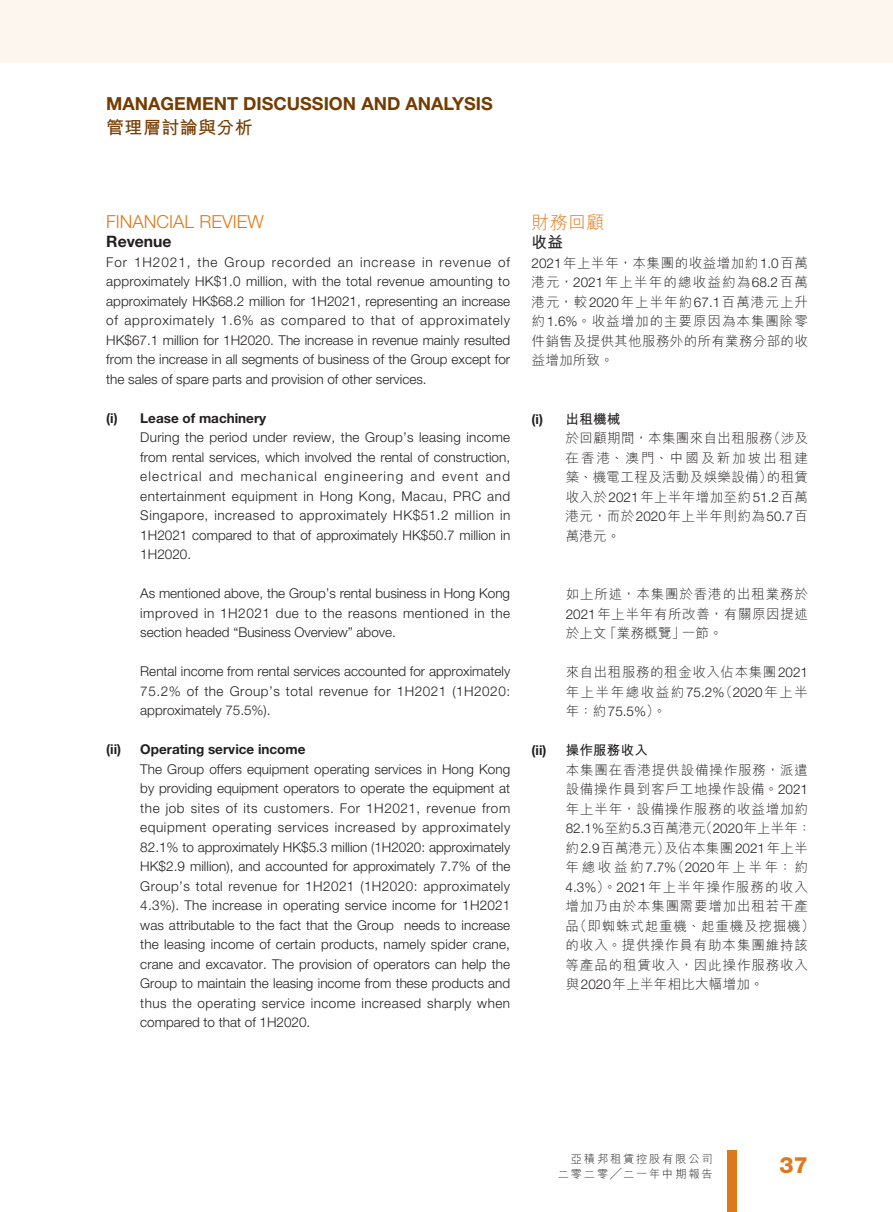
<style>
.page{position:relative;width:893px;height:1212px;background:#fff}
.page>*{position:absolute;margin:0;border:0;box-sizing:border-box;transform-origin:0 0}
.t1{font:800 22.5px "Helvetica Neue LT Std";color:#de791b}
.t2{font:700 18px "Helvetica Neue LT Std";color:#753c00}
.t3{font:300 18px "Helvetica Neue LT Std";color:#de791b}
.t4{font:700 18px "M Hei HK";letter-spacing:.02em;color:#753c00}
.t5{font:300 18px "M Hei HK";color:#de791b}
.t6{font:700 15.75px "Helvetica Neue LT Std";color:#231f20}
.t7{font:700 15.75px "M Hei HK";color:#231f20}
.t8{font:300 13.5px/19.5px "Helvetica Neue LT Std";color:#231f20;text-align:justify}
.t9{font:300 13.5px/19.5px "M Hei HK";letter-spacing:.06em;color:#231f20;text-align:justify}
.t10{font:300 13.5px/19.5px "M Hei HK";letter-spacing:.03em;color:#231f20}
.t11{font:700 13.5px "Helvetica Neue LT Std";color:#231f20}
.t12{font:300 11.25px/14.2px "M Hei HK";letter-spacing:.16em;color:#231f20;text-align:right}
.s1{font-family:"Helvetica Neue LT Std"}
.s2{font-family:"Helvetica Neue LT Std";font-weight:700}
.s3{font-weight:700}
.s4{font-family:"M Hei HK"}
</style>
<div class="page">
<img style="left:0;top:0;width:893px;height:1212px">
<div style="left:727px;top:1150px;width:9px;height:62px;background:#de791b"></div>
<h2 class="t2" style="left:106px;top:93px;width:388px">MANAGEMENT DISCUSSION AND ANALYSIS</h2>
<h2 class="t4" style="left:106px;top:114px;width:148px">管理層討論與分析</h2>
<h2 class="t3" style="left:106px;top:210px;width:159px">FINANCIAL REVIEW</h2>
<p class="t6" style="left:106px;top:232px;width:67px">Revenue</p>
<p class="t8" style="left:106px;top:252px;width:405px">For 1H2021, the Group recorded an increase in revenue of approximately HK$1.0 million, with the total revenue amounting to approximately HK$68.2 million for 1H2021, representing an increase of approximately 1.6% as compared to that of approximately HK$67.1 million for 1H2020. The increase in revenue mainly resulted from the increase in all segments of business of the Group except for the sales of spare parts and provision of other services.</p>
<p class="t11" style="left:106px;top:409px;width:162px">(i) Lease of machinery</p>
<p class="t8" style="left:140px;top:427px;width:372px">During the period under review, the Group’s leasing income from rental services, which involved the rental of construction, electrical and mechanical engineering and event and entertainment equipment in Hong Kong, Macau, PRC and Singapore, increased to approximately HK$51.2 million in 1H2021 compared to that of approximately HK$50.7 million in 1H2020.</p>
<p class="t8" style="left:140px;top:583px;width:371px">As mentioned above, the Group’s rental business in Hong Kong improved in 1H2021 due to the reasons mentioned in the section headed “Business Overview” above.</p>
<p class="t8" style="left:140px;top:661px;width:371px">Rental income from rental services accounted for approximately 75.2% of the Group’s total revenue for 1H2021 (1H2020: approximately 75.5%).</p>
<p class="t11" style="left:106px;top:741px;width:201px">(ii) Operating service income</p>
<p class="t8" style="left:140px;top:759px;width:372px">The Group offers equipment operating services in Hong Kong by providing equipment operators to operate the equipment at the job sites of its customers. For 1H2021, revenue from equipment operating services increased by approximately 82.1% to approximately HK$5.3 million (1H2020: approximately HK$2.9 million), and accounted for approximately 7.7% of the Group’s total revenue for 1H2021 (1H2020: approximately 4.3%). The increase in operating service income for 1H2021 was attributable to the fact that the Group needs to increase the leasing income of certain products, namely spider crane, crane and excavator. The provision of operators can help the Group to maintain the leasing income from these products and thus the operating service income increased sharply when compared to that of 1H2020.</p>
<h2 class="t5" style="left:531px;top:213px;width:75px">財務回顧</h2>
<p class="t7" style="left:531px;top:231px;width:33px">收益</p>
<p class="t9" style="left:531px;top:253px;width:278px"><span class="s1">2021</span>年上半年，本集團的收益增加約<span class="s1">1.0</span>百萬港元，<span class="s1">2021</span>年上半年的總收益約為<span class="s1">68.2</span>百萬港元，較<span class="s1">2020</span>年上半年約<span class="s1">67.1</span>百萬港元上升約<span class="s1">1.6%</span>。收益增加的主要原因為本集團除零件銷售及提供其他服務外的所有業務分部的收益增加所致。</p>
<p class="t10" style="left:566px;top:409px;width:244px;text-indent:-34px"><span class="s2">(i)</span> <span class="s3">出租機械<br></span>於回顧期間，本集團來自出租服務（涉及在香港、澳門、中國及新加坡出租建築、機電工程及活動及娛樂設備）的租賃收入於<span class="s1">2021</span>年上半年增加至約<span class="s1">51.2</span>百萬港元，而於<span class="s1">2020</span>年上半年則約為<span class="s1">50.7</span>百萬港元。</p>
<p class="t9" style="left:566px;top:584px;width:244px">如上所述，本集團於香港的出租業務於<span class="s1">2021</span>年上半年有所改善，有關原因提述於上文「業務概覽」一節。</p>
<p class="t9" style="left:566px;top:662px;width:244px">來自出租服務的租金收入佔本集團<span class="s1">2021</span>年上半年總收益約<span class="s1">75.2%</span>（<span class="s1">2020</span>年上半年：約<span class="s1">75.5%</span>）。</p>
<p class="t9" style="left:566px;top:740px;width:244px;text-align:left;text-indent:-34px"><span class="s2">(ii)</span> <span class="s3">操作服務收入<br></span>本集團在香港提供設備操作服務，派遣設備操作員到客戶工地操作設備。<span class="s1">2021</span>年上半年，設備操作服務的收益增加約</p>
<p class="t8" style="left:566px;top:818px;width:247px">82.1%<span class="s4">至約</span>5.3<span class="s4">百萬港元（</span>2020<span class="s4">年上半年：</span></p>
<p class="t9" style="left:565px;top:838px;width:251px;text-align:left">約<span class="s1">2.9</span>百萬港元）及佔本集團<span class="s1">2021</span>年上半年總收益約<span class="s1">7.7%</span>（<span class="s1">2020</span>年上半年：約<br><span class="s1">4.3%</span>）。<span class="s1">2021</span>年上半年操作服務的收入增加乃由於本集團需要增加出租若干產品（即蜘蛛式起重機、起重機及挖掘機）的收入。提供操作員有助本集團維持該等產品的租賃收入，因此操作服務收入與<span class="s1">2020</span>年上半年相比大幅增加。</p>
<p class="t12" style="left:558px;top:1152px;width:156px">亞積邦租賃控股有限公司二零二零╱二一年中期報告</p>
<h1 class="t1" style="left:780px;top:1152px;width:30px">37</h1>
</div>
